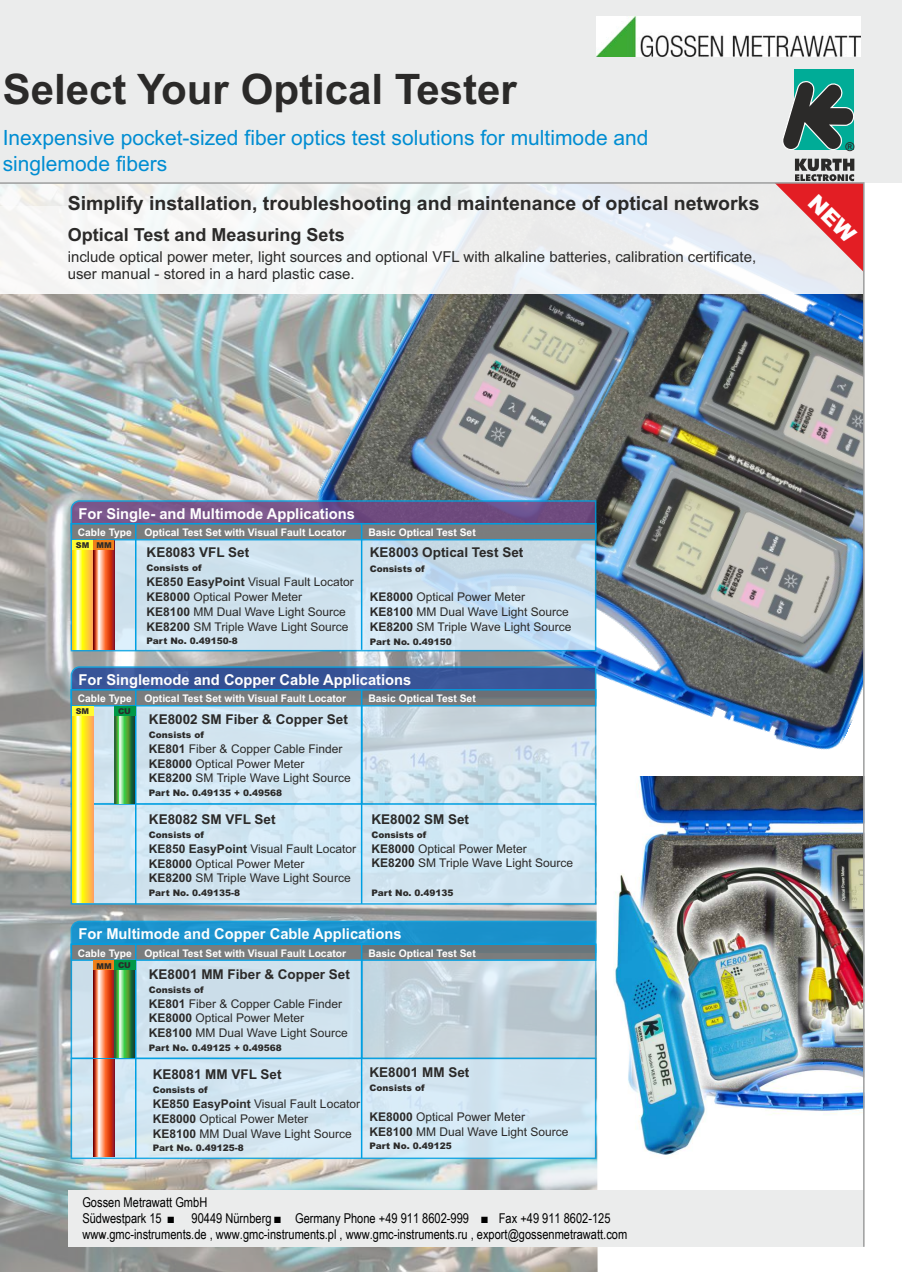
<style>
.page{position:relative;width:902px;height:1272px;background:#fff}
.page>*{position:absolute;margin:0;border:0;box-sizing:border-box;transform-origin:0 0}
.t1{font:700 42px "Arial";color:#2b2a29}
.t2{font:21px/25.8px "Arial";color:#008dd2}
.t3{font:700 19.5px "Arial";color:#2b2a29}
.t4{font:700 18px "Arial";color:#2b2a29}
.t5{font:15px/16.8px "Arial";color:#2b2a29}
.t6{font:700 15px "Arial";color:#fefefe}
.t7{font:13.5px/16.2px "Arial Narrow";color:#000}
.t8{font:700 13.5px "Arial";color:#2b2a29}
.t9{font:700 12.15px "Arial";color:#2b2a29}
.t10{font:12px/14.7px "Arial";color:#2b2a29}
.t11{font:700 10.5px "Arial";color:#fefefe}
.t12{font:900 9px "Arial";color:#2b2a29}
.t13{font:900 8.1px "Arial";color:#2b2a29}
.t14{font:700 4.95px "Arial";color:#2b2a29}
.s1{font-weight:700}
</style>
<div class="page">
<div style="left:0;top:206px;width:598px;height:1065px;background:#fefefe;opacity:.51"></div>
<div style="left:0;top:0;width:901px;height:183px;background:#ebecec"></div>
<div style="left:794px;top:69px;width:60px;height:81px;background:#00ac97"></div>
<svg style="left:783px;top:81px;width:71px;height:69px"></svg>
<img style="left:0;top:182px;width:865px;height:1066px">
<svg style="left:71px;top:540px;width:525px;height:111px;background:#c3dded"></svg>
<div style="left:71px;top:689px;width:291px;height:115px;background:#d2e5f1"></div>
<div style="left:71px;top:943px;width:291px;height:116px;background:#d0e2ee"></div>
<div style="left:71px;top:803px;width:525px;height:101px;background:#d0e7f3;border:2px solid #00a0e3"></div>
<div style="left:71px;top:1057px;width:525px;height:101px;background:#d3e7f2;border:2px solid #00a0e3"></div>
<svg style="left:72px;top:549px;width:21px;height:100px;background:#fee344"></svg>
<svg style="left:72px;top:804px;width:21px;height:98px;background:#fee344"></svg>
<svg style="left:93px;top:1059px;width:21px;height:97px;background:#dd6b4c"></svg>
<svg style="left:72px;top:715px;width:21px;height:88px;background:#fee344"></svg>
<svg style="left:93px;top:969px;width:21px;height:88px;background:#dd6b4b"></svg>
<svg style="left:93px;top:549px;width:21px;height:100px;background:#dd6b4b"></svg>
<svg style="left:114px;top:715px;width:21px;height:88px;background:#50a054"></svg>
<svg style="left:114px;top:969px;width:21px;height:88px;background:#50a054"></svg>
<div style="left:71px;top:523px;width:525px;height:17px;background:#7a7c7d;border:2px solid #00a0e3"></div>
<div style="left:71px;top:689px;width:525px;height:17px;background:linear-gradient(to right,#7c7f7f,#707478);border:2px solid #00a0e3"></div>
<div style="left:71px;top:943px;width:525px;height:17px;background:linear-gradient(to right,#7d7e7e,#6e777b);border:2px solid #00a0e3"></div>
<hr style="left:361px;top:523px;width:1px;height:126px;background:#00a0e3">
<hr style="left:361px;top:689px;width:1px;height:214px;background:#00a0e3">
<hr style="left:361px;top:943px;width:1px;height:215px;background:#00a0e3">
<hr style="left:135px;top:523px;width:1px;height:128px;background:#00a0e3">
<hr style="left:135px;top:689px;width:1px;height:215px;background:#00a0e3">
<hr style="left:135px;top:943px;width:1px;height:215px;background:#00a0e3">
<div style="left:93px;top:960px;width:21px;height:9px;background:#ef7f1a"></div>
<div style="left:114px;top:960px;width:21px;height:9px;background:#009846"></div>
<div style="left:72px;top:706px;width:21px;height:9px;background:#fffb33"></div>
<div style="left:114px;top:706px;width:21px;height:9px;background:#009846"></div>
<div style="left:72px;top:540px;width:21px;height:9px;background:#fffb33"></div>
<div style="left:93px;top:540px;width:21px;height:9px;background:#ef7f1a"></div>
<img style="left:597px;top:17px;width:263px;height:39px">
<svg style="left:774px;top:159px;width:89px;height:113px;background:#d78d8f"></svg>
<h1 class="t1" style="left:3px;top:73px;width:515px">Select Your Optical Tester</h1>
<h2 class="t2" style="left:3px;top:127px;width:647px">Inexpensive pocket-sized fiber optics test solutions for multimode and singlemode fibers</h2>
<h3 class="t3" style="left:68px;top:196px;width:693px">Simplify installation, troubleshooting and maintenance of optical networks</h3>
<h3 class="t4" style="left:68px;top:228px;width:278px">Optical Test and Measuring Sets</h3>
<p class="t5" style="left:68px;top:250px;width:690px">include optical power meter, light sources and optional VFL with alkaline batteries, calibration certificate, user manual - stored in a hard plastic case.</p>
<p class="t9" style="left:845px;top:142px;width:10px">®</p>
<p class="t6" style="left:79px;top:507px;width:278px">For Single- and Multimode Applications</p>
<p class="t11" style="left:78px;top:528px;width:56px">Cable Type</p>
<p class="t11" style="left:145px;top:528px;width:203px">Optical Test Set with Visual Fault Locator</p>
<p class="t11" style="left:368px;top:528px;width:109px">Basic Optical Test Set</p>
<p class="t13" style="left:76px;top:542px;width:37px">SM MM</p>
<p class="t8" style="left:147px;top:547px;width:104px">KE8083 VFL Set</p>
<p class="t12" style="left:147px;top:565px;width:57px">Consists of</p>
<p class="t10" style="left:147px;top:576px;width:209px"><span class="s1">KE850 EasyPoint</span> Visual Fault Locator<br><span class="s1">KE8000</span> Optical Power Meter<br><span class="s1">KE8100</span> MM Dual Wave Light Source<br><span class="s1">KE8200</span> SM Triple Wave Light Source</p>
<p class="t12" style="left:147px;top:638px;width:93px">Part No. 0.49150-8</p>
<p class="t8" style="left:370px;top:547px;width:155px">KE8003 Optical Test Set</p>
<p class="t12" style="left:370px;top:565px;width:57px">Consists of</p>
<p class="t10" style="left:370px;top:591px;width:203px"><span class="s1">KE8000</span> Optical Power Meter<br><span class="s1">KE8100</span> MM Dual Wave Light Source<br><span class="s1">KE8200</span> SM Triple Wave Light Source</p>
<p class="t12" style="left:370px;top:638px;width:84px">Part No. 0.49150</p>
<p class="t6" style="left:79px;top:673px;width:334px">For Singlemode and Copper Cable Applications</p>
<p class="t11" style="left:78px;top:694px;width:56px">Cable Type</p>
<p class="t13" style="left:76px;top:707px;width:15px">SM</p>
<p class="t13" style="left:118px;top:707px;width:14px">CU</p>
<p class="t11" style="left:145px;top:694px;width:203px">Optical Test Set with Visual Fault Locator</p>
<p class="t8" style="left:149px;top:714px;width:200px">KE8002 SM Fiber &amp; Copper Set</p>
<p class="t12" style="left:149px;top:731px;width:57px">Consists of</p>
<p class="t10" style="left:149px;top:742px;width:203px"><span class="s1">KE801</span> Fiber &amp; Copper Cable Finder<br><span class="s1">KE8000</span> Optical Power Meter<br><span class="s1">KE8200</span> SM Triple Wave Light Source</p>
<p class="t12" style="left:149px;top:789px;width:135px">Part No. 0.49135 + 0.49568</p>
<p class="t8" style="left:149px;top:813px;width:128px">KE8082 SM VFL Set</p>
<p class="t12" style="left:149px;top:831px;width:57px">Consists of</p>
<p class="t10" style="left:149px;top:842px;width:209px"><span class="s1">KE850 EasyPoint</span> Visual Fault Locator<br><span class="s1">KE8000</span> Optical Power Meter<br><span class="s1">KE8200</span> SM Triple Wave Light Source</p>
<p class="t12" style="left:149px;top:889px;width:93px">Part No. 0.49135-8</p>
<p class="t11" style="left:368px;top:694px;width:109px">Basic Optical Test Set</p>
<p class="t8" style="left:371px;top:813px;width:99px">KE8002 SM Set</p>
<p class="t12" style="left:371px;top:831px;width:57px">Consists of</p>
<p class="t10" style="left:371px;top:842px;width:203px"><span class="s1">KE8000</span> Optical Power Meter<br><span class="s1">KE8200</span> SM Triple Wave Light Source</p>
<p class="t12" style="left:371px;top:889px;width:84px">Part No. 0.49135</p>
<p class="t6" style="left:79px;top:928px;width:324px">For Multimode and Copper Cable Applications</p>
<p class="t11" style="left:78px;top:949px;width:56px">Cable Type</p>
<p class="t13" style="left:96px;top:962px;width:36px">MM CU</p>
<p class="t11" style="left:145px;top:948px;width:203px">Optical Test Set with Visual Fault Locator</p>
<p class="t8" style="left:149px;top:968px;width:203px">KE8001 MM Fiber &amp; Copper Set</p>
<p class="t12" style="left:149px;top:986px;width:57px">Consists of</p>
<p class="t10" style="left:149px;top:997px;width:200px"><span class="s1">KE801</span> Fiber &amp; Copper Cable Finder<br><span class="s1">KE8000</span> Optical Power Meter<br><span class="s1">KE8100</span> MM Dual Wave Light Source</p>
<p class="t12" style="left:149px;top:1044px;width:135px">Part No. 0.49125 + 0.49568</p>
<p class="t8" style="left:153px;top:1069px;width:130px">KE8081 MM VFL Set</p>
<p class="t12" style="left:153px;top:1086px;width:57px">Consists of</p>
<p class="t10" style="left:153px;top:1097px;width:209px"><span class="s1">KE850 EasyPoint</span> Visual Fault Locator<br><span class="s1">KE8000</span> Optical Power Meter<br><span class="s1">KE8100</span> MM Dual Wave Light Source</p>
<p class="t12" style="left:153px;top:1144px;width:93px">Part No. 0.49125-8</p>
<p class="t11" style="left:368px;top:949px;width:109px">Basic Optical Test Set</p>
<p class="t8" style="left:369px;top:1067px;width:101px">KE8001 MM Set</p>
<p class="t12" style="left:369px;top:1084px;width:57px">Consists of</p>
<p class="t10" style="left:369px;top:1110px;width:200px"><span class="s1">KE8000</span> Optical Power Meter<br><span class="s1">KE8100</span> MM Dual Wave Light Source</p>
<p class="t12" style="left:369px;top:1142px;width:84px">Part No. 0.49125</p>
<p class="t7" style="left:82px;top:1193px;width:546px">Gossen Metrawatt GmbH<br>Südwestpark 15 ■ 90449 Nürnberg ■ Germany Phone +49 911 8602-999 ■ Fax +49 911 8602-125 www.gmc-instruments.de , www.gmc-instruments.pl , www.gmc-instruments.ru , export@gossenmetrawatt.com</p>
<p class="t14" style="left:101px;top:1234px;width:5px">®</p>
</div>
